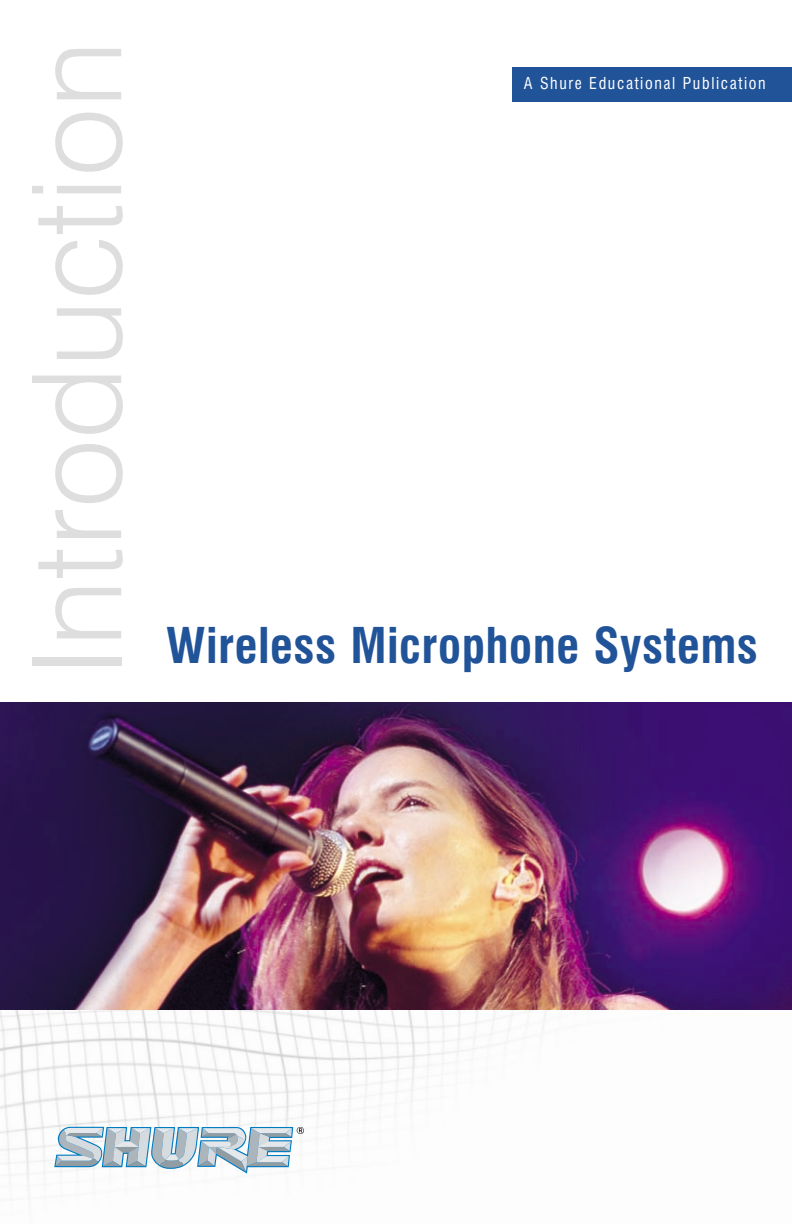
<style>
.page{position:relative;width:792px;height:1224px;background:#fff}
.page>*{position:absolute;margin:0;border:0;box-sizing:border-box;transform-origin:0 0}
.t1{font:300 124px "Swiss 721 BT";color:#dedede}
.t2{font:700 condensed 48px "Swiss 721 BT";letter-spacing:.01em;color:#215399}
.t3{font:condensed 16px "Swiss 721 BT";letter-spacing:.1em;color:#fff}
</style>
<div class="page">
<img style="left:0;top:1010px;width:547px;height:189px">
<div style="left:512px;top:68px;width:280px;height:34px;background:#215399"></div>
<img style="left:0;top:702px;width:792px;height:308px">
<svg style="left:54px;top:1127px;width:250px;height:47px"></svg>
<h1 class="t1" style="left:32px;top:676px;width:637px;rotate:-90deg">Introduction</h1>
<p class="t3" style="left:524px;top:76px;width:243px">A Shure Educational Publication</p>
<h2 class="t2" style="left:166px;top:626px;width:593px">Wireless Microphone Systems</h2>
</div>
